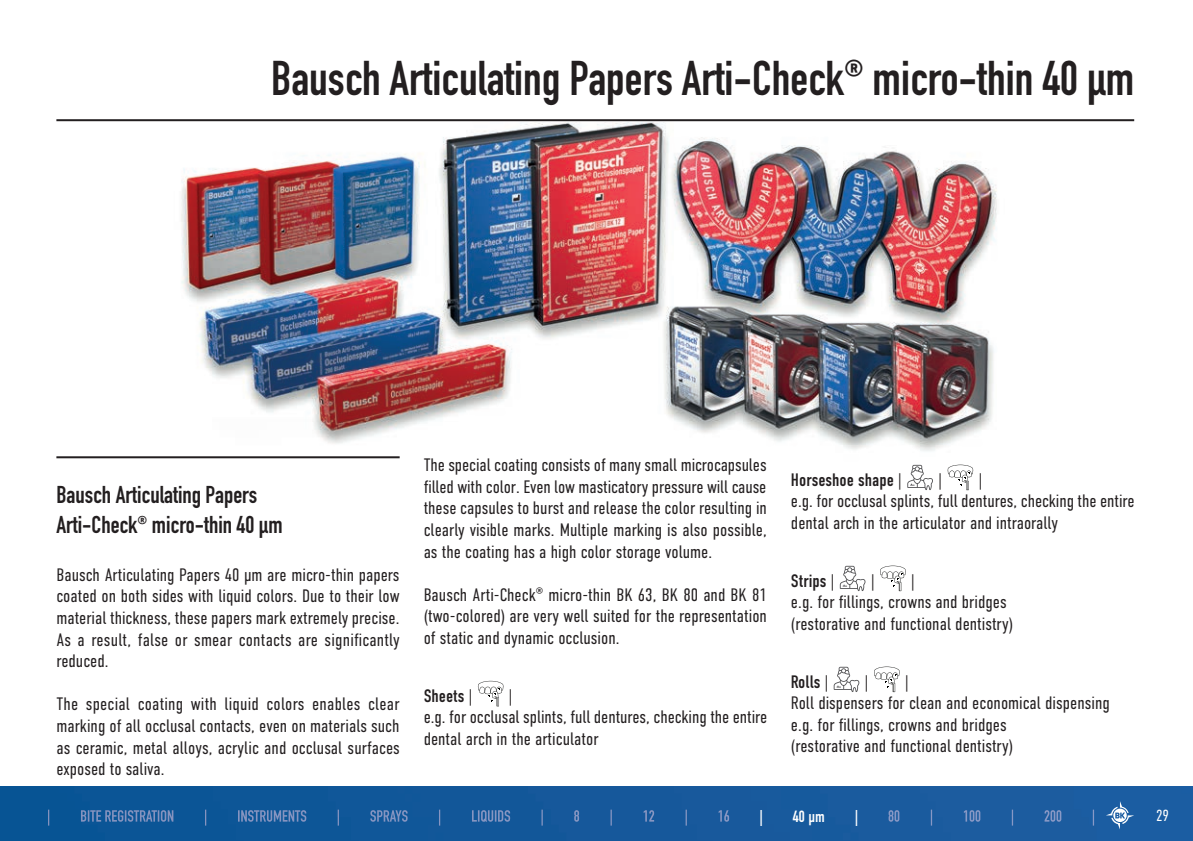
<style>
.page{position:relative;width:1193px;height:841px;background:#fff}
.page>*{position:absolute;margin:0;border:0;box-sizing:border-box;transform-origin:0 0}
.t1{font:700 48px "DIN Condensed";color:#231f20}
.t2{font:700 24px/30.2px "DIN Condensed";color:#231f20}
.t3{font:300 18px/21.6px "DIN Condensed";color:#231f20;text-align:justify}
.t4{font:18px "DIN Condensed";color:#231f20}
.t5{font:700 16px "DIN Condensed";color:#fff}
.t6{font:300 16px "DIN Condensed";color:#fff}
.s1{font-weight:300}
.s2{font-weight:400}
</style>
<div class="page">
<img style="left:0;top:786px;width:1192px;height:54px">
<img style="left:167px;top:121px;width:851px;height:338px">
<svg style="left:1105px;top:801px;width:29px;height:28px"></svg>
<img style="left:48px;top:809px;width:638px;height:16px">
<img style="left:888px;top:809px;width:205px;height:16px">
<hr style="left:56px;top:456px;width:343px;height:2px;background:#231f20">
<hr style="left:56px;top:119px;width:1078px;height:2px;background:#231f20">
<svg style="left:907px;top:464px;width:26px;height:26px"></svg>
<svg style="left:947px;top:464px;width:26px;height:26px"></svg>
<svg style="left:839px;top:565px;width:26px;height:26px"></svg>
<svg style="left:880px;top:565px;width:26px;height:26px"></svg>
<svg style="left:833px;top:666px;width:26px;height:26px"></svg>
<svg style="left:874px;top:666px;width:26px;height:26px"></svg>
<svg style="left:477px;top:680px;width:27px;height:26px"></svg>
<h1 class="t1" style="left:271px;top:61px;width:864px">Bausch Articulating Papers Arti-Check<sup>®</sup> micro-thin 40 μm</h1>
<h2 class="t2" style="left:56px;top:482px;width:228px">Bausch Articulating Papers<br>Arti-Check<sup>®</sup> micro-thin 40 μm</h2>
<p class="t3" style="left:56px;top:565px;width:345px">Bausch Articulating Papers 40 μm are micro-thin papers coated on both sides with liquid colors. Due to their low material thickness, these papers mark extremely precise.<br>As a result, false or smear contacts are significantly reduced.</p>
<p class="t3" style="left:56px;top:695px;width:345px">The special coating with liquid colors enables clear marking of all occlusal contacts, even on materials such as ceramic, metal alloys, acrylic and occlusal surfaces exposed to saliva.</p>
<p class="t3" style="left:423px;top:456px;width:345px">The special coating consists of many small microcapsules filled with color. Even low masticatory pressure will cause these capsules to burst and release the color resulting in clearly visible marks. Multiple marking is also possible, as the coating has a high color storage volume.</p>
<p class="t3" style="left:423px;top:585px;width:345px">Bausch Arti-Check<sup>®</sup> micro-thin BK 63, BK 80 and BK 81 (two-colored) are very well suited for the representation of static and dynamic occlusion.</p>
<p class="t4" style="left:423px;top:689px;width:50px">Sheets <span class="s1">|</span></p>
<p class="t3" style="left:423px;top:686px;width:345px;text-align:left;text-indent:85px">|<br>e.g. for occlusal splints, full dentures, checking the entire dental arch in the articulator</p>
<p class="t3" style="left:790px;top:470px;width:345px;text-align:left;text-indent:188px">|<br>e.g. for occlusal splints, full dentures, checking the entire dental arch in the articulator and intraorally</p>
<p class="t4" style="left:790px;top:473px;width:112px">Horseshoe shape <span class="s1">|</span></p>
<p class="t3" style="left:938px;top:470px;width:5px">|</p>
<p class="t4" style="left:790px;top:574px;width:45px">Strips <span class="s1">|</span></p>
<p class="t3" style="left:871px;top:571px;width:5px">|</p>
<p class="t3" style="left:790px;top:571px;width:224px;text-align:left;text-indent:120px">|<br>e.g. for fillings, crowns and bridges (restorative and functional dentistry)</p>
<p class="t3" style="left:790px;top:672px;width:320px;text-align:left;text-indent:114px">|<br>Roll dispensers for clean and economical dispensing e.g. for fillings, crowns and bridges<br>(restorative and functional dentistry)</p>
<p class="t4" style="left:790px;top:674px;width:39px">Rolls <span class="s1">|</span></p>
<p class="t3" style="left:864px;top:672px;width:5px">|</p>
<p class="t5" style="left:759px;top:810px;width:5px">|</p>
<p class="t5" style="left:792px;top:810px;width:34px">40 <span class="s2">μm</span></p>
<p class="t5" style="left:854px;top:810px;width:5px">|</p>
<p class="t6" style="left:1155px;top:809px;width:15px">29</p>
</div>
